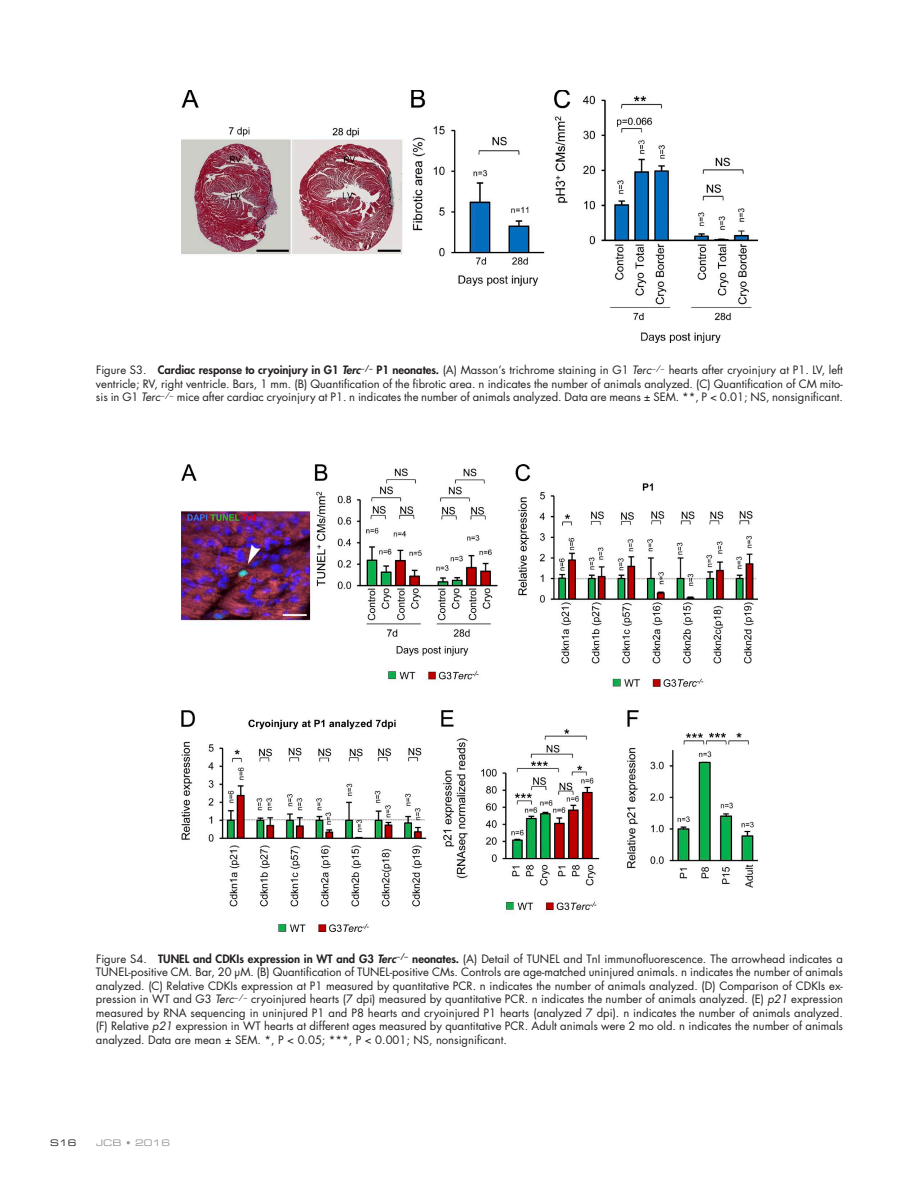
<style>
.page{position:relative;width:918px;height:1188px;background:#fff}
.page>*{position:absolute;margin:0;border:0;box-sizing:border-box;transform-origin:0 0}
.t1{font:11.25px/13.5px "Futura Std";color:#231f20;text-align:justify}
.t2{font:9px "Eurostile LT Std Ex 2";letter-spacing:.01em;color:#949698}
.t3{font:9px "Eurostile LT Std Ex 2";color:#231f20}
.s1{font-weight:800}
.s2{font-weight:800;font-style:italic}
.s3{font-style:italic}
</style>
<div class="page">
<img style="left:182px;top:90px;width:575px;height:253px">
<img style="left:182px;top:464px;width:576px;height:467px">
<p class="t1" style="left:96px;top:364px;width:749px">Figure S3. <span class="s1">Cardiac response to cryoinjury in G1</span> <span class="s2">Terc</span><sup>−</sup><sup>/</sup><sup>−</sup> <span class="s1">P1 neonates.</span> (A) Masson’s trichrome staining in G1 <span class="s3">Terc</span><sup>−</sup><sup>/</sup><sup>−</sup> hearts after cryoinjury at P1. LV, left ventricle; RV, right ventricle. Bars, 1 mm. (B) Quantification of the fibrotic area. n indicates the number of animals analyzed. (C) Quantification of CM mito&shy;sis in G1 <span class="s3">Terc</span><sup>−</sup><sup>/</sup><sup>−</sup> mice after cardiac cryoinjury at P1. n indicates the number of animals analyzed. Data are means ± SEM. **, P &lt; 0.01; NS, nonsignificant.</p>
<p class="t1" style="left:96px;top:952px;width:749px">Figure S4. <span class="s1">TUNEL and CDKIs expression in WT and G3</span> <span class="s2">Terc</span><sup>−</sup><sup>/</sup><sup>−</sup> <span class="s1">neonates.</span> (A) Detail of TUNEL and TnI immunofluorescence. The arrowhead indicates a TUNEL-positive CM. Bar, 20 µM. (B) Quantification of TUNEL-positive CMs. Controls are age-matched uninjured animals. n indicates the number of animals analyzed. (C) Relative CDKIs expression at P1 measured by quantitative PCR. n indicates the number of animals analyzed. (D) Comparison of CDKIs ex&shy;pression in WT and G3 <span class="s3">Terc</span><sup>−</sup><sup>/</sup><sup>−</sup> cryoinjured hearts (7 dpi) measured by quantitative PCR. n indicates the number of animals analyzed. (E) <span class="s3">p21</span> expression measured by RNA sequencing in uninjured P1 and P8 hearts and cryoinjured P1 hearts (analyzed 7 dpi). n indicates the number of animals analyzed. (F) Relative <span class="s3">p21</span> expression in WT hearts at different ages measured by quantitative PCR. Adult animals were 2 mo old. n indicates the number of animals analyzed. Data are mean ± SEM. *, P &lt; 0.05; ***, P &lt; 0.001; NS, nonsignificant.</p>
<p class="t3" style="left:50px;top:1136px;width:28px">S16</p>
<p class="t2" style="left:96px;top:1136px;width:76px">JCB • 2016</p>
</div>
